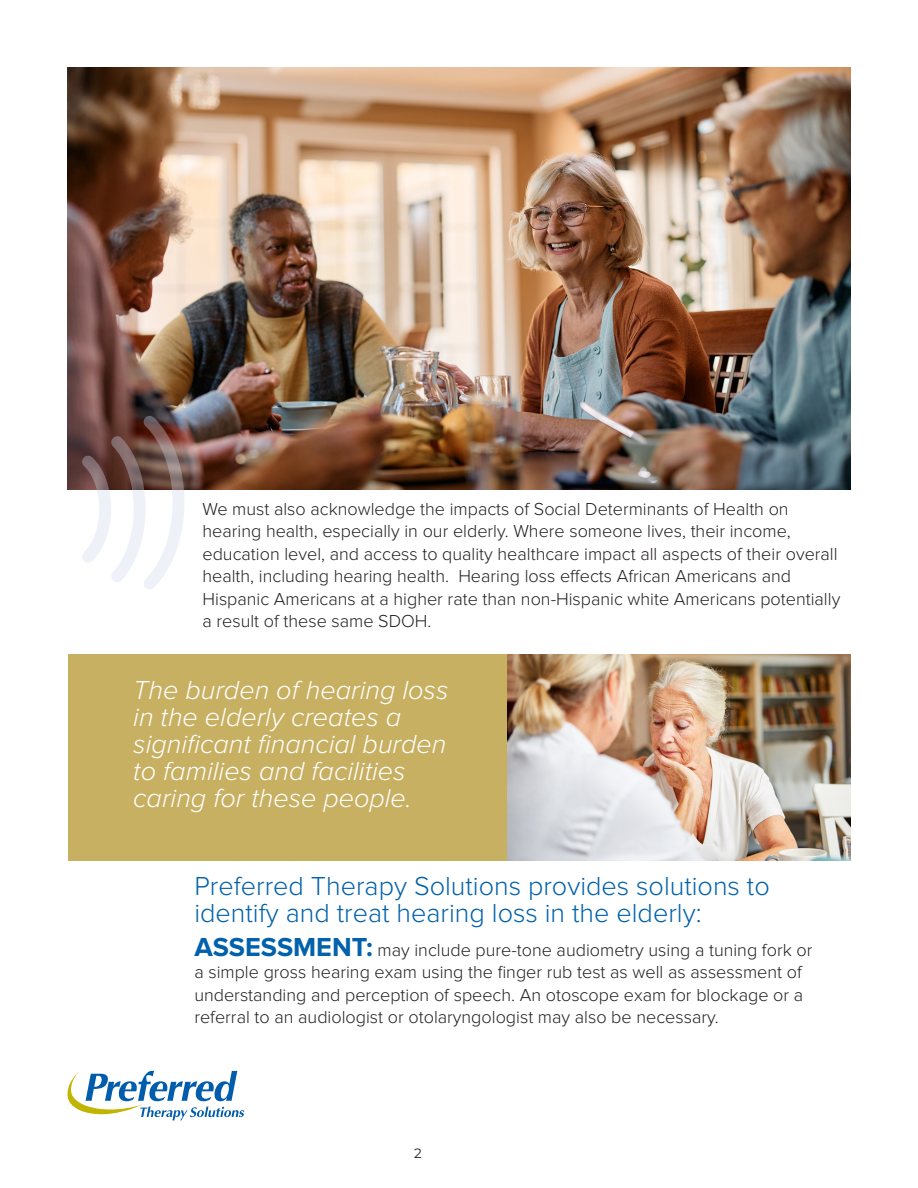
<style>
.page{position:relative;width:918px;height:1188px;background:#fff}
.page>*{position:absolute;margin:0;border:0;box-sizing:border-box;transform-origin:0 0}
.t1{font:italic 300 27px/27px "Proxima Nova";color:#fff}
.t2{font:300 27px/27px "Proxima Nova";color:#0161aa}
.t3{font:300 18px/22.5px "Proxima Nova";color:#231f20}
.t4{font:13.5px "Montserrat";color:#231f20}
.s1{font-weight:700;font-size:27px;color:#0161aa}
</style>
<div class="page">
<div style="left:68px;top:654px;width:440px;height:207px;background:#c8b062"></div>
<img style="left:68px;top:68px;width:782px;height:421px">
<svg style="left:81px;top:414px;width:105px;height:175px"></svg>
<img style="left:508px;top:654px;width:342px;height:207px">
<svg style="left:68px;top:1071px;width:176px;height:49px"></svg>
<p class="t3" style="left:202px;top:498px;width:639px">We must also acknowledge the impacts of Social Determinants of Health on hearing health, especially in our elderly. Where someone lives, their income, education level, and access to quality healthcare impact all aspects of their overall health, including hearing health. Hearing loss effects African Americans and Hispanic Americans at a higher rate than non-Hispanic white Americans potentially a result of these same SDOH.</p>
<p class="t1" style="left:133px;top:677px;width:317px">The burden of hearing loss in the elderly creates a significant financial burden to families and facilities caring for these people.</p>
<p class="t2" style="left:194px;top:873px;width:577px">Preferred Therapy Solutions provides solutions to identify and treat hearing loss in the elderly:</p>
<p class="t3" style="left:194px;top:939px;width:620px"><span class="s1">ASSESSMENT:</span> may include pure-tone audiometry using a tuning fork or a simple gross hearing exam using the finger rub test as well as assessment of understanding and perception of speech. An otoscope exam for blockage or a referral to an audiologist or otolaryngologist may also be necessary.</p>
<p class="t4" style="left:414px;top:1144px;width:9px">2</p>
</div>
